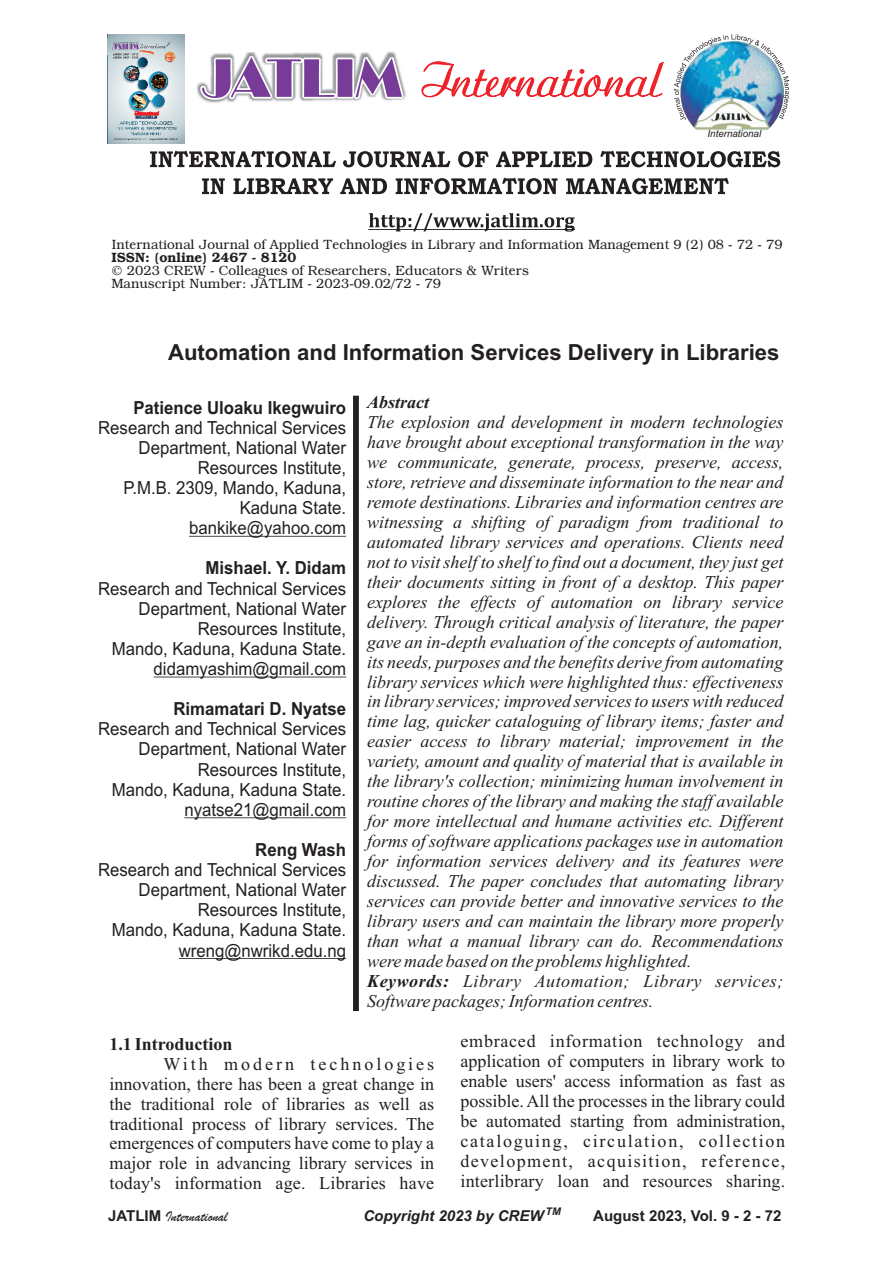
<style>
.page{position:relative;width:893px;height:1263px;background:#fff}
.page>*{position:absolute;margin:0;border:0;box-sizing:border-box;transform-origin:0 0}
.t1{font:700 22.2px "Arial";color:#231f20}
.t2{font:italic 18px/20px "Times New Roman";color:#231f20}
.t3{font:18px/20px "Times New Roman";letter-spacing:.01em;color:#231f20;text-align:justify}
.t4{font:18px/20.1px "Arial";color:#231f20;text-align:right;scale:.93 1}
.t5{font:700 18px "Arial";color:#231f20;scale:.93 1}
.t6{font:700 18px "Times New Roman";color:#231f20}
.t7{font:italic 700 18px "Times New Roman";color:#231f20}
.t8{font:italic 700 15px "Arial";color:#231f20}
.t9{font:700 15px "Arial";color:#231f20}
.t10{font:italic 15px "Brush Script";color:#231f20}
.t11{font:300 13.65px/12.9px "Textbook";color:#231f20}
.t12{font:300 13.65px "Textbook";color:#231f20}
.t13{font:italic 10.05px "Arial Narrow";color:#231f20;scale:1.18 1}
.t14{font:700 3px/3.3px "Arial";color:#fff}
.t15{font:700 2.4px "Arial";color:#231f20;scale:.93 1}
.s1{font-weight:700}
.s2{font-family:"Arial";font-weight:700;font-style:normal}
</style>
<div class="page">
<svg style="left:353px;top:396px;width:6px;height:615px;background:#282425"></svg>
<hr style="left:189px;top:536px;width:157px;height:1px;background:#231f20">
<hr style="left:154px;top:677px;width:192px;height:1px;background:#231f20">
<hr style="left:184px;top:817px;width:162px;height:1px;background:#231f20">
<hr style="left:179px;top:958px;width:167px;height:1px;background:#231f20">
<svg style="left:368px;top:213px;width:207px;height:19px"></svg>
<img style="left:688px;top:120px;width:88px;height:10px">
<img style="left:674px;top:34px;width:115px;height:86px">
<img style="left:197px;top:51px;width:209px;height:52px">
<svg style="left:200px;top:56px;width:204px;height:44px"></svg>
<svg style="left:422px;top:61px;width:241px;height:36px"></svg>
<svg style="left:150px;top:151px;width:630px;height:43px"></svg>
<img style="left:107px;top:35px;width:78px;height:108px">
<svg style="left:166px;top:55px;width:9px;height:5px"></svg>
<img style="left:108px;top:38px;width:31px;height:16px">
<img style="left:112px;top:42px;width:27px;height:8px">
<svg style="left:114px;top:138px;width:34px;height:2px"></svg>
<svg style="left:113px;top:43px;width:26px;height:16px"></svg>
<svg style="left:135px;top:109px;width:24px;height:7px"></svg>
<p class="t14" style="left:166px;top:55px;width:9px">Vol. 9<br>No. 2</p>
<p class="t15" style="left:150px;top:138px;width:31px">August 2023 VOL. 9 NO. 2</p>
<p class="t13" style="left:708px;top:130px;width:47px">International</p>
<p class="t11" style="left:112px;top:240px;width:672px">International Journal of Applied Technologies in Library and Information Management 9 (2) 08 - 72 - 79</p>
<p class="t12" style="left:111px;top:253px;width:187px">ISSN: (online) 2467 - 8120</p>
<p class="t11" style="left:111px;top:265px;width:419px">© 2023 CREW - Colleagues of Researchers, Educators &amp; Writers<br>Manuscript Number: JATLIM - 2023-09.02/72 - 79</p>
<p class="t1" style="left:168px;top:344px;width:613px">Automation and Information Services Delivery in Libraries</p>
<p class="t5" style="left:133px;top:400px;width:230px">Patience Uloaku Ikegwuiro</p>
<p class="t4" style="left:98px;top:419px;width:268px">Research and Technical Services<br>Department, National Water<br>Resources Institute,<br>P.M.B. 2309, Mando, Kaduna,<br>Kaduna State. bankike@yahoo.com</p>
<p class="t5" style="left:206px;top:561px;width:153px">Mishael. Y. Didam</p>
<p class="t4" style="left:98px;top:580px;width:268px">Research and Technical Services<br>Department, National Water<br>Resources Institute,<br>Mando, Kaduna, Kaduna State. didamyashim@gmail.com</p>
<p class="t5" style="left:173px;top:702px;width:187px">Rimamatari D. Nyatse</p>
<p class="t4" style="left:98px;top:721px;width:268px">Research and Technical Services<br>Department, National Water<br>Resources Institute,<br>Mando, Kaduna, Kaduna State. nyatse21@gmail.com</p>
<p class="t5" style="left:255px;top:843px;width:99px">Reng Wash</p>
<p class="t4" style="left:98px;top:861px;width:268px">Research and Technical Services<br>Department, National Water<br>Resources Institute,<br>Mando, Kaduna, Kaduna State. wreng@nwrikd.edu.ng</p>
<p class="t7" style="left:367px;top:396px;width:64px">Abstract</p>
<p class="t2" style="left:367px;top:414px;width:418px">The explosion and development in modern technologies have brought about exceptional transformation in the way we communicate, generate, process, preserve, access, store, retrieve and disseminate information to the near and remote destinations. Libraries and information centres are witnessing a shifting of paradigm from traditional to automated library services and operations. Clients need not to visit shelf to shelf to find out a document, they just get their documents sitting in front of a desktop. This paper explores the effects of automation on library service delivery. Through critical analysis of literature, the paper gave an in-depth evaluation of the concepts of automation, its needs, purposes and the benefits derive from automating library services which were highlighted thus: effectiveness in library services; improved services to users with reduced time lag, quicker cataloguing of library items; faster and easier access to library material; improvement in the variety, amount and quality of material that is available in the library's collection; minimizing human involvement in routine chores of the library and making the staff available for more intellectual and humane activities etc. Different forms of software applications packages use in automation for information services delivery and its features were discussed. The paper concludes that automating library services can provide better and innovative services to the library users and can maintain the library more properly than what a manual library can do. Recommendations were made based on the problems highlighted.<br><span class="s1">Keywords:</span> Library Automation; Library services; Software packages; Information centres.</p>
<p class="t6" style="left:109px;top:1037px;width:124px">1.1 Introduction</p>
<p class="t3" style="left:109px;top:1055px;width:326px;text-indent:54px">With modern technologies innovation, there has been a great change in the traditional role of libraries as well as traditional process of library services. The emergences of computers have come to play a major role in advancing library services in today's information age. Libraries have</p>
<p class="t3" style="left:460px;top:1033px;width:326px">embraced information technology and application of computers in library work to enable users' access information as fast as possible. All the processes in the library could be automated starting from administration, cataloguing, circulation, collection development, acquisition, reference, interlibrary loan and resources sharing.</p>
<p class="t10" style="left:108px;top:1212px;width:121px"><span class="s2">JATLIM</span> International</p>
<p class="t8" style="left:363px;top:1210px;width:199px">Copyright 2023 by CREW <sup>TM</sup></p>
<p class="t9" style="left:593px;top:1210px;width:190px">August 2023, Vol. 9 - 2 - 72</p>
</div>
